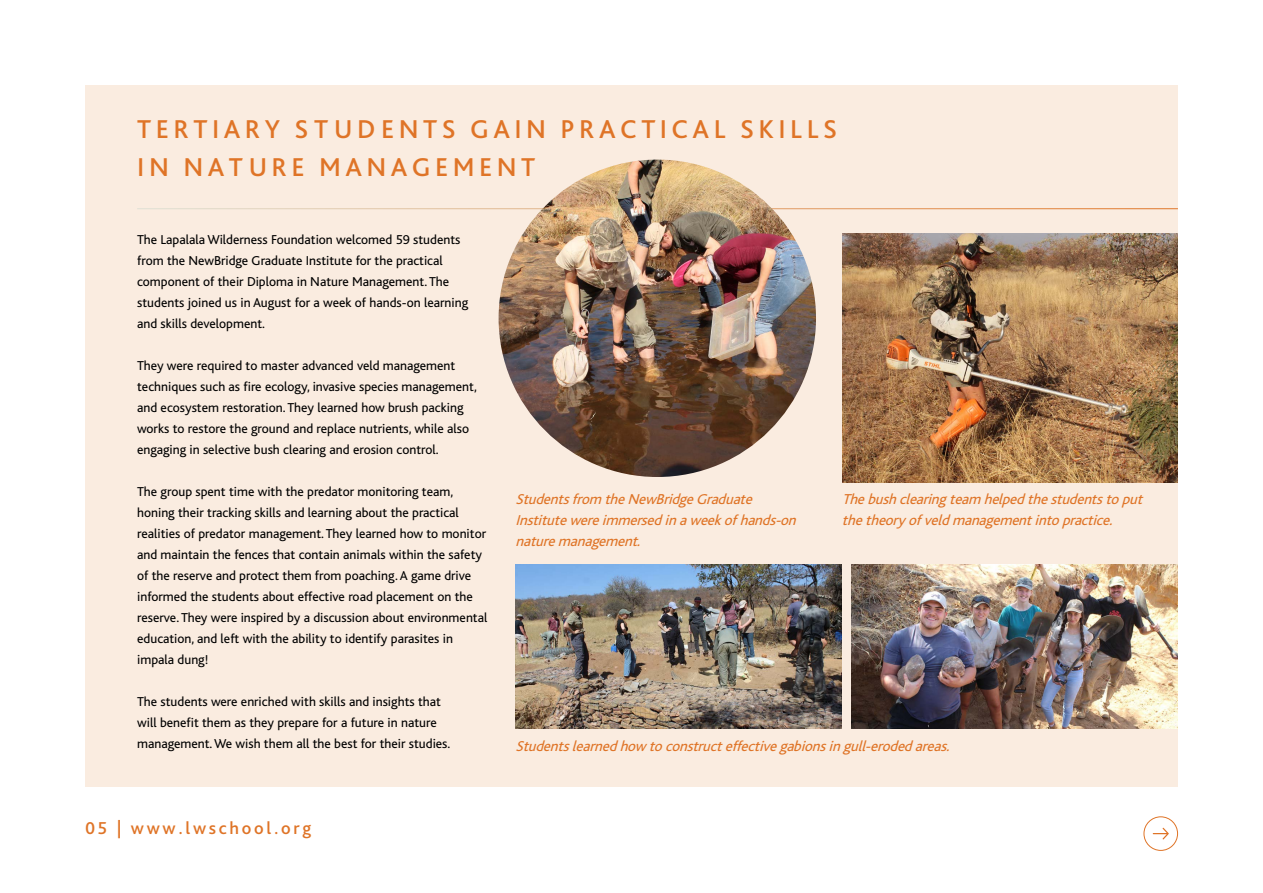
<style>
.page{position:relative;width:1263px;height:893px;background:#fff}
.page>*{position:absolute;margin:0;border:0;box-sizing:border-box;transform-origin:0 0}
.t1{font:500 27px/37.5px "Bliss Pro";letter-spacing:.165em;color:#df7427}
.t2{font:500 18px "Bliss Pro";letter-spacing:.15em;color:#df7427}
.t3{font:italic 15px/21px "Bliss";color:#df7427}
.t4{font:13.5px/21px "Bliss";color:#000}
</style>
<div class="page">
<div style="left:85px;top:85px;width:1093px;height:702px;background:#faece0"></div>
<div style="left:1143px;top:816px;width:35px;height:35px;border:1px solid #df7427;border-radius:50%"></div>
<svg style="left:1153px;top:828px;width:16px;height:11px"></svg>
<hr style="left:137px;top:208px;width:1041px;height:1px;background:#fff">
<img style="left:842px;top:234px;width:336px;height:249px">
<img style="left:499px;top:160px;width:317px;height:317px;border-radius:159px">
<img style="left:516px;top:564px;width:326px;height:164px">
<img style="left:851px;top:564px;width:327px;height:164px">
<h1 class="t1" style="left:137px;top:110px;width:701px">TERTIARY STUDENTS GAIN PRACTICAL SKILLS<br>IN NATURE MANAGEMENT</h1>
<p class="t4" style="left:137px;top:229px;width:333px">The Lapalala Wilderness Foundation welcomed 59 students from the NewBridge Graduate Institute for the practical component of their Diploma in Nature Management. The students joined us in August for a week of hands-on learning and skills development.</p>
<p class="t4" style="left:137px;top:355px;width:341px">They were required to master advanced veld management techniques such as fire ecology, invasive species management, and ecosystem restoration. They learned how brush packing works to restore the ground and replace nutrients, while also engaging in selective bush clearing and erosion control.</p>
<p class="t4" style="left:137px;top:481px;width:352px">The group spent time with the predator monitoring team, honing their tracking skills and learning about the practical realities of predator management. They learned how to monitor and maintain the fences that contain animals within the safety of the reserve and protect them from poaching. A game drive informed the students about effective road placement on the reserve. They were inspired by a discussion about environmental education, and left with the ability to identify parasites in impala dung!</p>
<p class="t4" style="left:137px;top:691px;width:315px">The students were enriched with skills and insights that will benefit them as they prepare for a future in nature management. We wish them all the best for their studies.</p>
<h2 class="t2" style="left:85px;top:817px;width:228px">05 | www.lwschool.org</h2>
<p class="t3" style="left:516px;top:489px;width:286px">Studentsfrom theNewBridgeGraduate<br>Institutewereimmersedinaweekofhands-on naturemanagement.</p>
<p class="t3" style="left:842px;top:489px;width:306px">Thebushclearingteam helpedthestudentstoput thetheory ofveldmanagementintopractice.</p>
<p class="t3" style="left:516px;top:736px;width:439px">Studentslearnedhow toconstructeffectivegabionsingull-erodedareas.</p>
</div>
